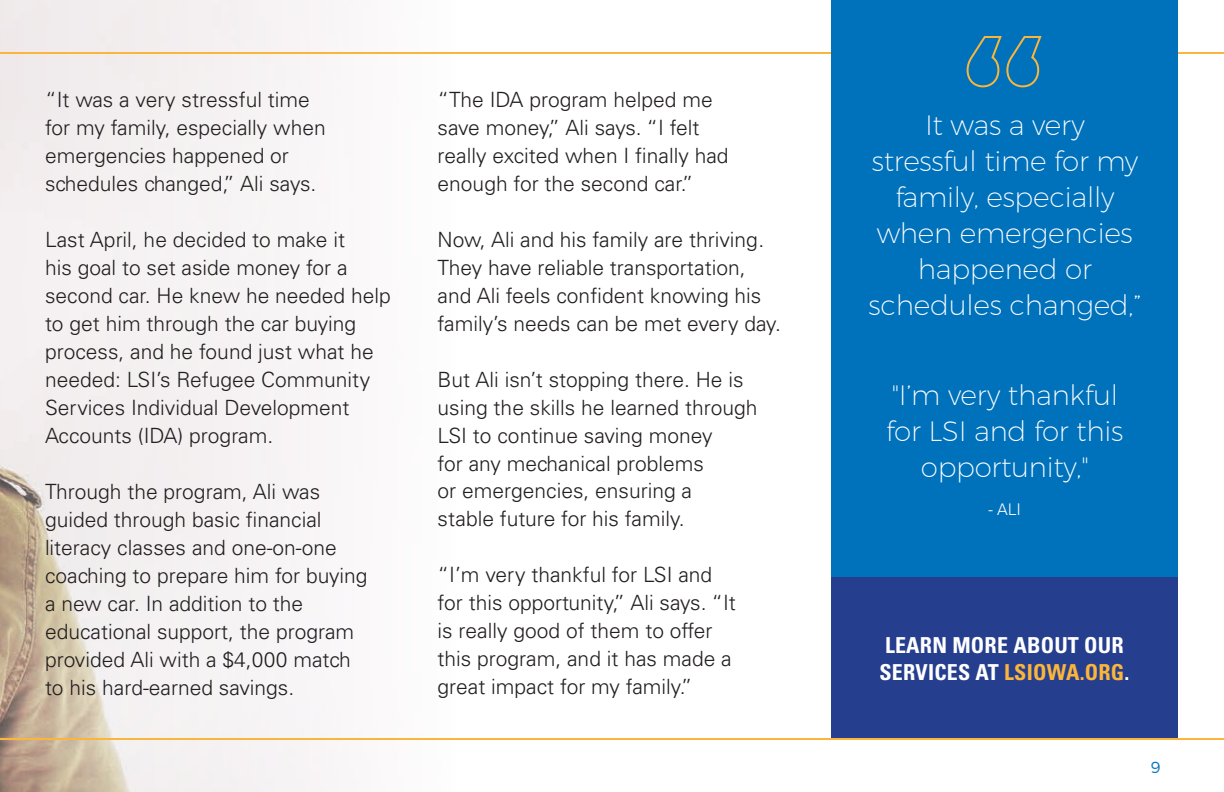
<style>
.page{position:relative;width:1224px;height:792px;background:#fff}
.page>*{position:absolute;margin:0;border:0;box-sizing:border-box;transform-origin:0 0}
.t1{font:200 28px/36px "Montserrat";letter-spacing:-.01em;color:#fff;text-align:center}
.t2{font:700 condensed 22px/26.4px "Univers";letter-spacing:.01em;color:#fff}
.t3{font:300 21px/28px "Univers";color:#231f20}
.t4{font:300 16px "Univers";color:#fff}
.t5{font:300 16px "Montserrat";color:#0072bc}
.s1{color:#fcb53b}
</style>
<div class="page">
<img style="left:0;top:0;width:325px;height:792px">
<hr style="left:0;top:52px;width:1224px;height:2px;background:#fcb53b">
<div style="left:831px;top:0;width:347px;height:577px;background:#0072bc"></div>
<svg style="left:966px;top:36px;width:76px;height:52px"></svg>
<div style="left:831px;top:577px;width:347px;height:161px;background:#253f8e"></div>
<hr style="left:0;top:738px;width:1224px;height:2px;background:#fcb53b">
<p class="t3" style="left:45px;top:85px;width:282px">“It was a very stressful time for my family, especially when emergencies happened or schedules changed,” Ali says.</p>
<p class="t3" style="left:45px;top:225px;width:347px">Last April, he decided to make it<br>his goal to set aside money for a second car. He knew he needed help to get him through the car buying process, and he found just what he needed: LSI’s Refugee Community<br>Services Individual Development<br>Accounts (IDA) program.</p>
<p class="t3" style="left:45px;top:477px;width:324px">Through the program, Ali was guided through basic financial literacy classes and one-on-one coaching to prepare him for buying a new car. In addition to the educational support, the program provided Ali with a $4,000 match to his hard-earned savings.</p>
<p class="t3" style="left:438px;top:85px;width:292px">“The IDA program helped me save money,” Ali says. “I felt really excited when I finally had enough for the second car.”</p>
<p class="t3" style="left:438px;top:225px;width:345px">Now, Ali and his family are thriving.<br>They have reliable transportation, and Ali feels confident knowing his family’s needs can be met every day.</p>
<p class="t3" style="left:438px;top:365px;width:321px">But Ali isn’t stopping there. He is using the skills he learned through<br>LSI to continue saving money<br>for any mechanical problems<br>or emergencies, ensuring a<br>stable future for his family.</p>
<p class="t3" style="left:438px;top:561px;width:300px">“I’m very thankful for LSI and for this opportunity,” Ali says. “It is really good of them to offer this program, and it has made a great impact for my family.”</p>
<p class="t1" style="left:869px;top:106px;width:274px">It was a very<br>stressful time for my family, especially when emergencies happened or schedules changed,”</p>
<p class="t1" style="left:886px;top:377px;width:239px">"I’m very thankful for LSI and for this opportunity,"</p>
<p class="t4" style="left:989px;top:500px;width:34px">- ALI</p>
<p class="t2" style="left:879px;top:632px;width:252px">LEARN MORE ABOUT OUR<br>SERVICES AT <span class="s1">LSIOWA.ORG</span>.</p>
<p class="t5" style="left:1151px;top:757px;width:11px">9</p>
</div>
